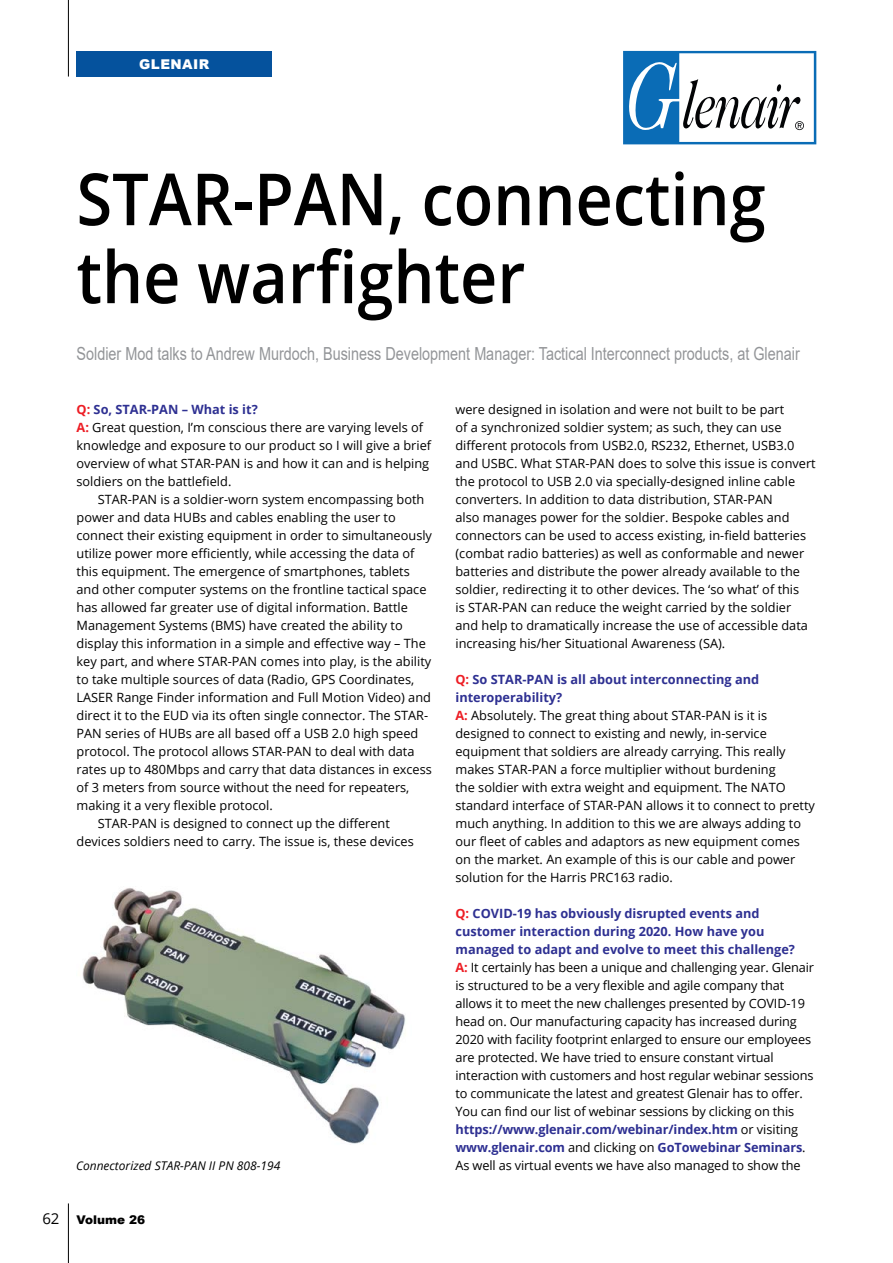
<style>
.page{position:relative;width:893px;height:1263px;background:#fff}
.page>*{position:absolute;margin:0;border:0;box-sizing:border-box;transform-origin:0 0}
.t1{font:600 72px/78px "Open Sans";color:#000;scale:.9 1}
.t2{font:18px "Arial";color:#939598;scale:.8 1}
.t3{font:900 13.5px "Arial";letter-spacing:.035em;color:#fff}
.t4{font:12.75px/18px "Open Sans";color:#000}
.t5{font:italic 12px "Open Sans";color:#000}
.t6{font:900 12px "Arial";color:#000}
.s1{font-weight:700;color:#ed1d24}
.s2{font-weight:700;color:#2e3092}
.s3{font-family:"Open Sans";font-weight:400;font-size:15px}
</style>
<div class="page">
<hr style="left:68px;top:0;width:1px;height:77px;background:#000">
<hr style="left:68px;top:1203px;width:1px;height:60px;background:#000">
<div style="left:77px;top:51px;width:195px;height:26px;background:#05529d"></div>
<svg style="left:623px;top:51px;width:193px;height:93px"></svg>
<img style="left:82px;top:888px;width:324px;height:256px">
<p class="t3" style="left:139px;top:54px;width:72px">GLENAIR</p>
<h1 class="t1" style="left:77px;top:159px;width:767px">STAR-PAN, connecting the warfighter</h1>
<h2 class="t2" style="left:77px;top:341px;width:906px">Soldier Mod talks to Andrew Murdoch, Business Development Manager: Tactical Interconnect products, at Glenair</h2>
<p class="t4" style="left:77px;top:400px;width:356px"><span class="s1">Q:</span> <span class="s2">So, STAR-PAN – What is it?<br></span><span class="s1">A:</span> Great question, I’m conscious there are varying levels of knowledge and exposure to our product so I will give a brief overview of what STAR-PAN is and how it can and is helping soldiers on the battlefield.</p>
<p class="t4" style="left:98px;top:490px;width:328px">STAR-PAN is a soldier-worn system encompassing both</p>
<p class="t4" style="left:77px;top:508px;width:321px">power and data HUBs and cables enabling the user to</p>
<p class="t4" style="left:77px;top:526px;width:357px">connect their existing equipment in order to simultaneously</p>
<p class="t4" style="left:77px;top:544px;width:339px">utilize power more efficiently, while accessing the data of</p>
<p class="t4" style="left:77px;top:562px;width:335px">this equipment. The emergence of smartphones, tablets</p>
<p class="t4" style="left:77px;top:580px;width:351px">and other computer systems on the frontline tactical space</p>
<p class="t4" style="left:77px;top:598px;width:333px">has allowed far greater use of digital information. Battle</p>
<p class="t4" style="left:77px;top:616px;width:328px">Management Systems (BMS) have created the ability to</p>
<p class="t4" style="left:77px;top:634px;width:351px">display this information in a simple and effective way – The</p>
<p class="t4" style="left:77px;top:652px;width:356px">key part, and where STAR-PAN comes into play, is the ability</p>
<p class="t4" style="left:77px;top:670px;width:339px">to take multiple sources of data (Radio, GPS Coordinates,</p>
<p class="t4" style="left:77px;top:688px;width:356px">LASER Range Finder information and Full Motion Video) and</p>
<p class="t4" style="left:77px;top:706px;width:353px">direct it to the EUD via its often single connector. The STAR-</p>
<p class="t4" style="left:77px;top:724px;width:343px">PAN series of HUBs are all based off a USB 2.0 high speed</p>
<p class="t4" style="left:77px;top:742px;width:339px">protocol. The protocol allows STAR-PAN to deal with data</p>
<p class="t4" style="left:77px;top:760px;width:357px">rates up to 480Mbps and carry that data distances in excess</p>
<p class="t4" style="left:77px;top:778px;width:334px">of 3 meters from source without the need for repeaters,</p>
<p class="t4" style="left:77px;top:796px;width:198px">making it a very flexible protocol.</p>
<p class="t4" style="left:98px;top:814px;width:294px">STAR-PAN is designed to connect up the different</p>
<p class="t4" style="left:77px;top:832px;width:339px">devices soldiers need to carry. The issue is, these devices</p>
<p class="t5" style="left:76px;top:1157px;width:206px">Connectorized STAR-PAN II PN 808-194</p>
<p class="t6" style="left:42px;top:1211px;width:104px"><span class="s3">62</span> Volume 26</p>
<p class="t4" style="left:455px;top:400px;width:362px">were designed in isolation and were not built to be part<br>of a synchronized soldier system; as such, they can use different protocols from USB2.0, RS232, Ethernet, USB3.0 and USBC. What STAR-PAN does to solve this issue is convert the protocol to USB 2.0 via specially-designed inline cable converters. In addition to data distribution, STAR-PAN<br>also manages power for the soldier. Bespoke cables and connectors can be used to access existing, in-field batteries (combat radio batteries) as well as conformable and newer batteries and distribute the power already available to the soldier, redirecting it to other devices. The ‘so what’ of this<br>is STAR-PAN can reduce the weight carried by the soldier and help to dramatically increase the use of accessible data increasing his/her Situational Awareness (SA).</p>
<p class="t4" style="left:455px;top:670px;width:361px"><span class="s1">Q:</span> <span class="s2">So STAR-PAN is all about interconnecting and interoperability?<br></span><span class="s1">A:</span> Absolutely. The great thing about STAR-PAN is it is designed to connect to existing and newly, in-service equipment that soldiers are already carrying. This really makes STAR-PAN a force multiplier without burdening<br>the soldier with extra weight and equipment. The NATO standard interface of STAR-PAN allows it to connect to pretty much anything. In addition to this we are always adding to our fleet of cables and adaptors as new equipment comes on the market. An example of this is our cable and power solution for the Harris PRC163 radio.</p>
<p class="t4" style="left:455px;top:904px;width:360px"><span class="s1">Q:</span> <span class="s2">COVID-19 has obviously disrupted events and customer interaction during 2020. How have you managed to adapt and evolve to meet this challenge?<br></span><span class="s1">A:</span> It certainly has been a unique and challenging year. Glenair is structured to be a very flexible and agile company that allows it to meet the new challenges presented by COVID-19 head on. Our manufacturing capacity has increased during 2020 with facility footprint enlarged to ensure our employees are protected. We have tried to ensure constant virtual interaction with customers and host regular webinar sessions to communicate the latest and greatest Glenair has to offer.<br>You can find our list of webinar sessions by clicking on this <span class="s2">https://www.glenair.com/webinar/index.htm</span> or visiting <span class="s2">www.glenair.com</span> and clicking on <span class="s2">GoTowebinar Seminars</span>.<br>As well as virtual events we have also managed to show the</p>
</div>
